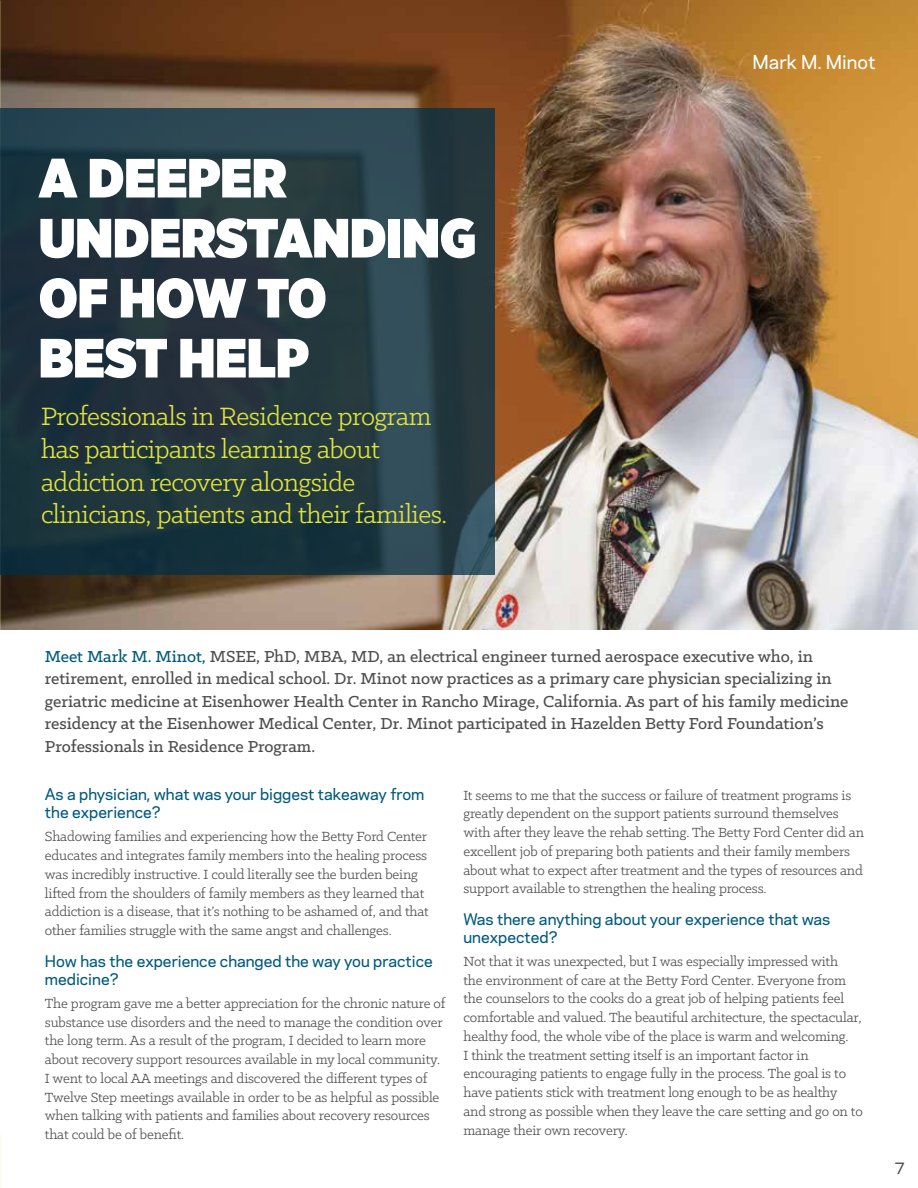
<style>
.page{position:relative;width:918px;height:1188px;background:#fff}
.page>*{position:absolute;margin:0;border:0;box-sizing:border-box;transform-origin:0 0}
.t1{font:900 55.2px/60px "Gotham Narrow";color:#fff}
.t2{font:28.35px/32.7px "Klinic Slab";letter-spacing:-.02em;color:#e1e43c}
.t3{font:500 18px/22.5px "Klinic Slab";color:#4d4d4f}
.t4{font:500 18px "Polaris";color:#fff}
.t5{font:15px/18.8px "Klinic Slab";letter-spacing:-.01em;color:#4d4d4f}
.t6{font:500 15px/18px "Polaris";color:#005a7c}
.t7{font:500 15px "Polaris";color:#4d4d4f}
.s1{color:#005a7c}
</style>
<div class="page">
<img style="left:0;top:0;width:918px;height:630px">
<svg style="left:0;top:108px;width:495px;height:467px;fill:#23373d"></svg>
<h1 class="t1" style="left:39px;top:147px;width:439px">A DEEPER<br>UNDERSTANDING<br>OF HOW TO<br>BEST HELP</h1>
<h2 class="t2" style="left:41px;top:399px;width:408px">Professionals in Residence program has participants learning about addiction recovery alongside clinicians, patients and their families.</h2>
<p class="t4" style="left:753px;top:49px;width:125px">Mark M. Minot</p>
<p class="t3" style="left:45px;top:644px;width:805px"><span class="s1">Meet Mark M. Minot,</span> MSEE, PhD, MBA, MD, an electrical engineer turned aerospace executive who, in retirement, enrolled in medical school. Dr. Minot now practices as a primary care physician specializing in geriatric medicine at Eisenhower Health Center in Rancho Mirage, California. As part of his family medicine residency at the Eisenhower Medical Center, Dr. Minot participated in Hazelden Betty Ford Foundation’s Professionals in Residence Program.</p>
<p class="t6" style="left:45px;top:785px;width:381px">As a physician, what was your biggest takeaway from the experience?</p>
<p class="t5" style="left:45px;top:827px;width:385px">Shadowing families and experiencing how the Betty Ford Center educates and integrates family members into the healing process was incredibly instructive. I could literally see the burden being lifted from the shoulders of family members as they learned that addiction is a disease, that it’s nothing to be ashamed of, and that other families struggle with the same angst and challenges.</p>
<p class="t6" style="left:45px;top:951px;width:389px">How has the experience changed the way you practice medicine?</p>
<p class="t5" style="left:45px;top:993px;width:402px">The program gave me a better appreciation for the chronic nature of substance use disorders and the need to manage the condition over the long term. As a result of the program, I decided to learn more about recovery support resources available in my local community.<br>I went to local AA meetings and discovered the different types of Twelve Step meetings available in order to be as helpful as possible when talking with patients and families about recovery resources that could be of benefit.</p>
<p class="t5" style="left:463px;top:785px;width:402px">It seems to me that the success or failure of treatment programs is greatly dependent on the support patients surround themselves with after they leave the rehab setting. The Betty Ford Center did an excellent job of preparing both patients and their family members about what to expect after treatment and the types of resources and support available to strengthen the healing process.</p>
<p class="t6" style="left:463px;top:909px;width:368px">Was there anything about your experience that was unexpected?</p>
<p class="t5" style="left:463px;top:952px;width:401px">Not that it was unexpected, but I was especially impressed with<br>the environment of care at the Betty Ford Center. Everyone from the counselors to the cooks do a great job of helping patients feel comfortable and valued. The beautiful architecture, the spectacular, healthy food, the whole vibe of the place is warm and welcoming.<br>I think the treatment setting itself is an important factor in encouraging patients to engage fully in the process. The goal is to have patients stick with treatment long enough to be as healthy and strong as possible when they leave the care setting and go on to manage their own recovery.</p>
<p class="t7" style="left:894px;top:1157px;width:12px">7</p>
</div>
